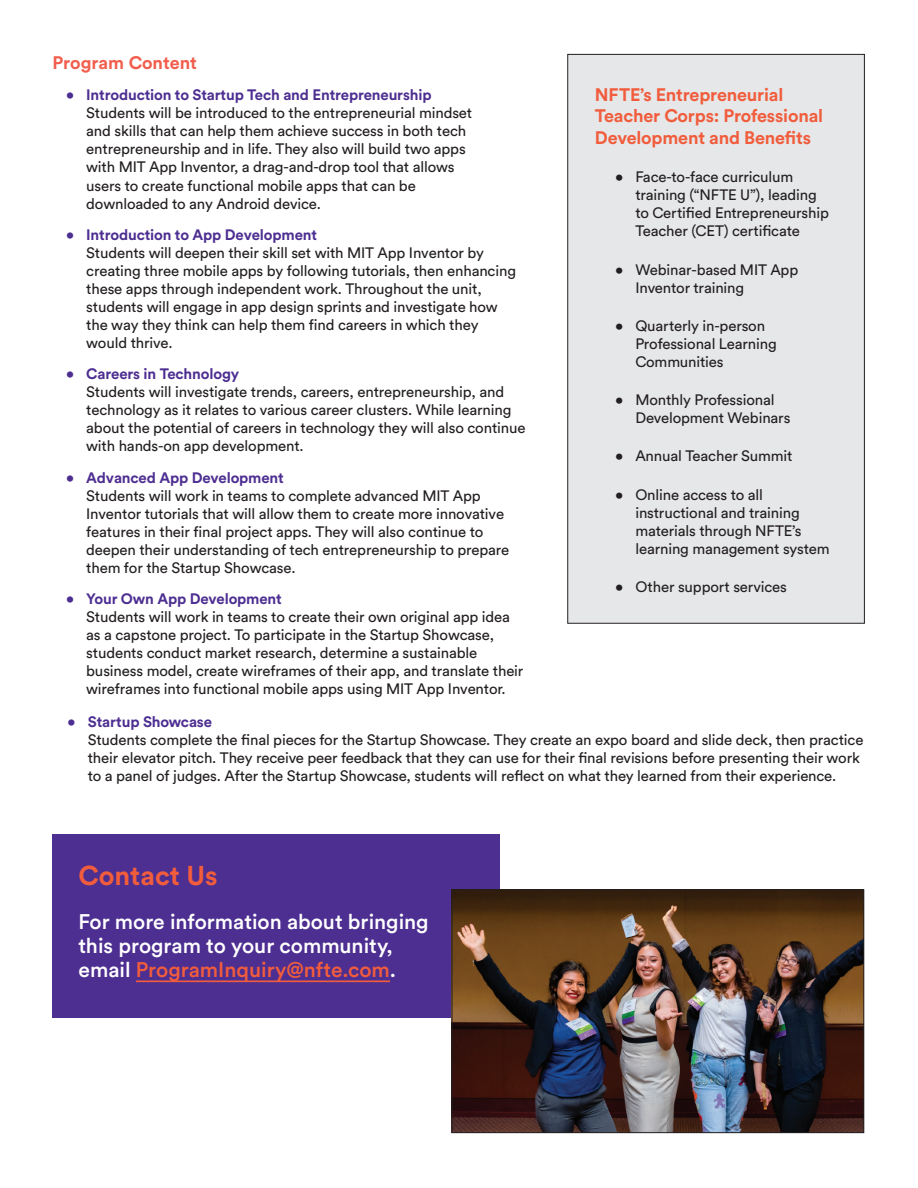
<style>
.page{position:relative;width:918px;height:1188px;background:#fff}
.page>*{position:absolute;margin:0;border:0;box-sizing:border-box;transform-origin:0 0}
.t1{font:700 27px "Circular Std";color:#f15d3c}
.t2{font:500 21px/24px "Circular Std";color:#fff}
.t3{font:700 18px/21.6px "Circular Std";letter-spacing:-.01em;color:#f15d3c}
.t4{font:700 18px "Circular Std";color:#f15e4d}
.t5{font:15px/18px "Circular Std";letter-spacing:-.01em;color:#231f20}
.t6{font:700 15px "Circular Std";letter-spacing:-.01em;color:#4d2e91}
.s1{color:#f15d3c}
</style>
<div class="page">
<div style="left:52px;top:834px;width:448px;height:183px;background:#4d2e91"></div>
<hr style="left:136px;top:980px;width:254px;height:2px;background:#f15d3c">
<div style="left:568px;top:54px;width:296px;height:569px;background:#e6e7e9"></div>
<div style="left:567px;top:54px;width:298px;height:570px;border:1px solid #231f20"></div>
<img style="left:454px;top:892px;width:408px;height:239px">
<div style="left:452px;top:890px;width:412px;height:243px;border:1px solid #231f20"></div>
<p class="t4" style="left:52px;top:51px;width:146px">Program Content</p>
<p class="t6" style="left:66px;top:85px;width:367px">• Introduction to Startup Tech and Entrepreneurship</p>
<p class="t5" style="left:86px;top:103px;width:388px">Students will be introduced to the entrepreneurial mindset and skills that can help them achieve success in both tech entrepreneurship and in life. They also will build two apps with MIT App Inventor, a drag-and-drop tool that allows users to create functional mobile apps that can be downloaded to any Android device.</p>
<p class="t6" style="left:66px;top:225px;width:253px">• Introduction to App Development</p>
<p class="t5" style="left:86px;top:243px;width:431px">Students will deepen their skill set with MIT App Inventor by creating three mobile apps by following tutorials, then enhancing these apps through independent work. Throughout the unit, students will engage in app design sprints and investigate how the way they think can help them find careers in which they would thrive.</p>
<p class="t6" style="left:66px;top:364px;width:175px">• Careers in Technology</p>
<p class="t5" style="left:86px;top:383px;width:441px">Students will investigate trends, careers, entrepreneurship, and technology as it relates to various career clusters. While learning about the potential of careers in technology they will also continue with hands-on app development.</p>
<p class="t6" style="left:66px;top:468px;width:219px">• Advanced App Development</p>
<p class="t5" style="left:86px;top:486px;width:425px">Students will work in teams to complete advanced MIT App Inventor tutorials that will allow them to create more innovative features in their final project apps. They will also continue to deepen their understanding of tech entrepreneurship to prepare them for the Startup Showcase.</p>
<p class="t6" style="left:66px;top:589px;width:217px">• Your Own App Development</p>
<p class="t5" style="left:86px;top:608px;width:439px">Students will work in teams to create their own original app idea as a capstone project. To participate in the Startup Showcase, students conduct market research, determine a sustainable business model, create wireframes of their app, and translate their wireframes into functional mobile apps using MIT App Inventor.</p>
<p class="t3" style="left:595px;top:83px;width:230px">NFTE’s Entrepreneurial<br>Teacher Corps: Professional<br>Development and Benefits</p>
<p class="t5" style="left:635px;top:168px;width:195px;text-indent:-20px">• Face-to-face curriculum training (“NFTE U”), leading to Certified Entrepreneurship<br>Teacher (CET) certificate</p>
<p class="t5" style="left:635px;top:260px;width:164px;text-indent:-20px">• Webinar-based MIT App<br>Inventor training</p>
<p class="t5" style="left:635px;top:316px;width:143px;text-indent:-20px">• Quarterly in-person<br>Professional Learning<br>Communities</p>
<p class="t5" style="left:635px;top:391px;width:157px;text-indent:-20px">• Monthly Professional<br>Development Webinars</p>
<p class="t5" style="left:615px;top:447px;width:179px">• Annual Teacher Summit</p>
<p class="t5" style="left:635px;top:485px;width:196px;text-indent:-20px">• Online access to all instructional and training materials through NFTE’s learning management system</p>
<p class="t5" style="left:615px;top:577px;width:173px">• Other support services</p>
<p class="t6" style="left:68px;top:712px;width:146px">• Startup Showcase</p>
<p class="t5" style="left:88px;top:730px;width:777px">Students complete the final pieces for the Startup Showcase. They create an expo board and slide deck, then practice their elevator pitch. They receive peer feedback that they can use for their final revisions before presenting their work to a panel of judges. After the Startup Showcase, students will reflect on what they learned from their experience.</p>
<h1 class="t1" style="left:79px;top:859px;width:141px">Contact Us</h1>
<h2 class="t2" style="left:79px;top:909px;width:352px">For more information about bringing this program to your community, email <span class="s1">ProgramInquiry@nfte.com</span>.</h2>
</div>
